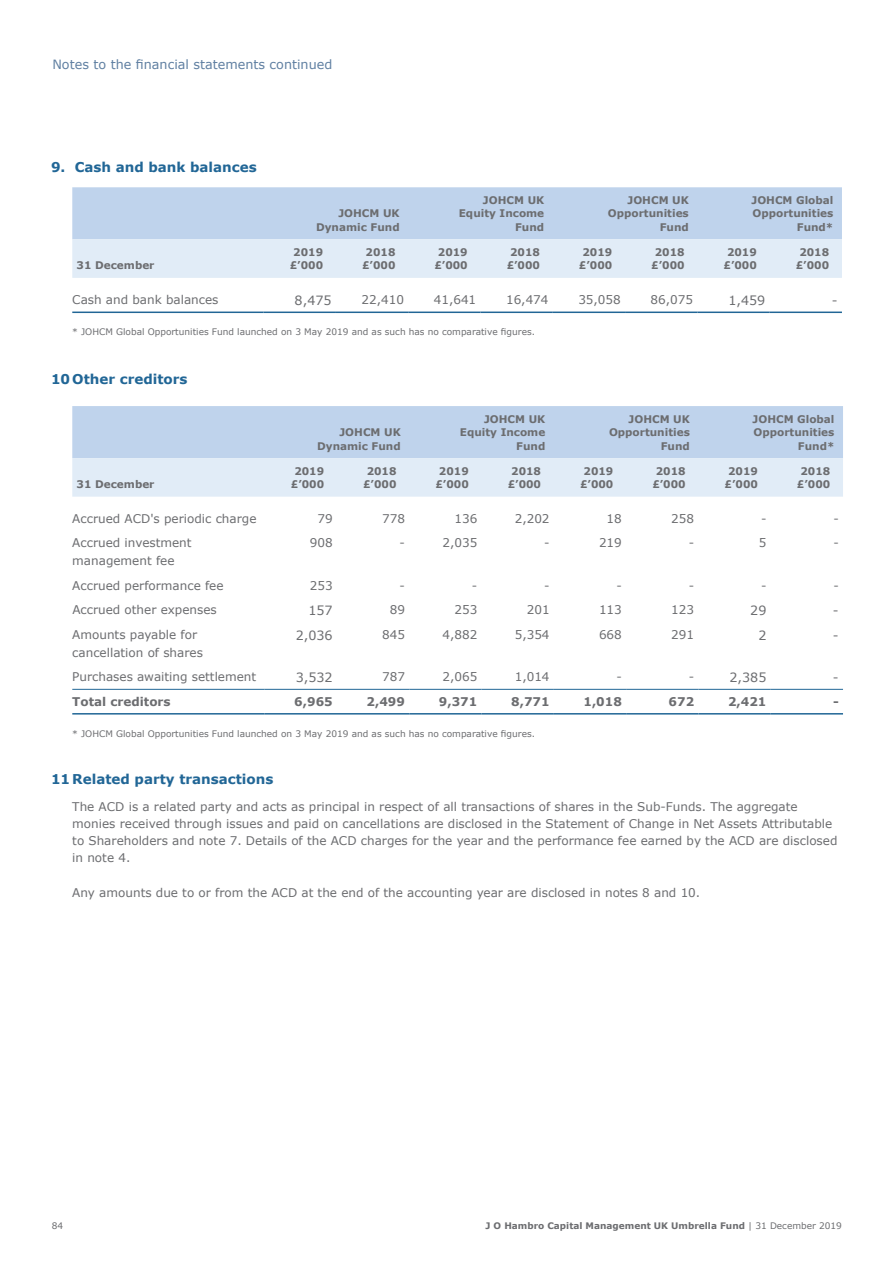
<style>
.page{position:relative;width:893px;height:1263px;background:#fff}
.page>*{position:absolute;margin:0;border:0;box-sizing:border-box;transform-origin:0 0}
.t1{font:700 13.5px "Verdana";color:#216696}
.t2{font:12.75px "Verdana";color:#6080a2}
.t3{font:12.75px "Verdana";color:#6c6d70}
.t4{font:12px/17.2px "Verdana";color:#6c6d70}
.t5{font:700 12px "Verdana";color:#6c6d70}
.t6{font:700 10.5px/13.5px "Verdana";color:#6c6d70;text-align:center}
.t7{font:9px "Verdana";color:#6c6d70}
.t8{font:700 9px "Verdana";color:#6c6d70}
.s1{font-weight:400}
</style>
<div class="page">
<svg style="left:72px;top:187px;width:770px;height:91px;background:#cdddf0"></svg>
<hr style="left:72px;top:312px;width:192px;height:1px;background:#216696">
<hr style="left:264px;top:312px;width:72px;height:1px;background:#216696">
<hr style="left:336px;top:312px;width:72px;height:1px;background:#216696">
<hr style="left:408px;top:312px;width:72px;height:1px;background:#216696">
<hr style="left:480px;top:312px;width:73px;height:1px;background:#216696">
<hr style="left:553px;top:312px;width:72px;height:1px;background:#216696">
<hr style="left:625px;top:312px;width:72px;height:1px;background:#216696">
<hr style="left:697px;top:312px;width:73px;height:1px;background:#216696">
<hr style="left:770px;top:312px;width:72px;height:1px;background:#216696">
<svg style="left:72px;top:406px;width:771px;height:91px;background:#cdddf0"></svg>
<hr style="left:72px;top:689px;width:193px;height:1px;background:#216696">
<hr style="left:265px;top:689px;width:72px;height:1px;background:#216696">
<hr style="left:337px;top:689px;width:72px;height:1px;background:#216696">
<hr style="left:409px;top:689px;width:73px;height:1px;background:#216696">
<hr style="left:482px;top:689px;width:72px;height:1px;background:#216696">
<hr style="left:554px;top:689px;width:72px;height:1px;background:#216696">
<hr style="left:626px;top:689px;width:72px;height:1px;background:#216696">
<hr style="left:698px;top:689px;width:73px;height:1px;background:#216696">
<hr style="left:771px;top:689px;width:72px;height:1px;background:#216696">
<hr style="left:72px;top:713px;width:193px;height:1px;background:#216696">
<hr style="left:265px;top:713px;width:72px;height:1px;background:#216696">
<hr style="left:337px;top:713px;width:72px;height:1px;background:#216696">
<hr style="left:409px;top:713px;width:73px;height:1px;background:#216696">
<hr style="left:482px;top:713px;width:72px;height:1px;background:#216696">
<hr style="left:554px;top:713px;width:72px;height:1px;background:#216696">
<hr style="left:626px;top:713px;width:72px;height:1px;background:#216696">
<hr style="left:698px;top:713px;width:73px;height:1px;background:#216696">
<hr style="left:771px;top:713px;width:72px;height:1px;background:#216696">
<p class="t2" style="left:52px;top:57px;width:281px">Notes to the financial statements continued</p>
<p class="t1" style="left:51px;top:158px;width:207px">9. Cash and bank balances</p>
<p class="t6" style="left:77px;top:259px;width:79px">31 December</p>
<p class="t6" style="left:316px;top:207px;width:85px;text-align:right">JOHCM UK<br>Dynamic Fund</p>
<p class="t6" style="left:459px;top:193px;width:87px;text-align:right">JOHCM UK<br>Equity Income<br>Fund</p>
<p class="t6" style="left:608px;top:193px;width:82px;text-align:right">JOHCM UK<br>Opportunities<br>Fund</p>
<p class="t6" style="left:751px;top:193px;width:83px;text-align:right">JOHCM Global<br>Opportunities<br>Fund*</p>
<p class="t6" style="left:290px;top:245px;width:35px">2019 £’000</p>
<p class="t6" style="left:362px;top:245px;width:35px">2018 £’000</p>
<p class="t6" style="left:434px;top:245px;width:35px">2019 £’000</p>
<p class="t6" style="left:507px;top:245px;width:35px">2018 £’000</p>
<p class="t6" style="left:579px;top:245px;width:35px">2019 £’000</p>
<p class="t6" style="left:651px;top:245px;width:35px">2018 £’000</p>
<p class="t6" style="left:723px;top:245px;width:35px">2019 £’000</p>
<p class="t6" style="left:796px;top:245px;width:35px">2018 £’000</p>
<p class="t4" style="left:72px;top:291px;width:148px">Cash and bank balances</p>
<p class="t3" style="left:295px;top:292px;width:39px">8,475</p>
<p class="t4" style="left:361px;top:291px;width:44px">22,410</p>
<p class="t4" style="left:434px;top:291px;width:44px">41,641</p>
<p class="t4" style="left:506px;top:291px;width:44px">16,474</p>
<p class="t4" style="left:578px;top:291px;width:44px">35,058</p>
<p class="t4" style="left:651px;top:291px;width:44px">86,075</p>
<p class="t3" style="left:728px;top:292px;width:39px">1,459</p>
<p class="t3" style="left:832px;top:292px;width:7px">-</p>
<p class="t7" style="left:72px;top:326px;width:464px">* JOHCM Global Opportunities Fund launched on 3 May 2019 and as such has no comparative figures.</p>
<p class="t1" style="left:51px;top:371px;width:138px">10 Other creditors</p>
<p class="t6" style="left:77px;top:478px;width:79px">31 December</p>
<p class="t6" style="left:317px;top:426px;width:85px;text-align:right">JOHCM UK<br>Dynamic Fund</p>
<p class="t6" style="left:460px;top:412px;width:87px;text-align:right">JOHCM UK<br>Equity Income<br>Fund</p>
<p class="t6" style="left:609px;top:412px;width:82px;text-align:right">JOHCM UK<br>Opportunities<br>Fund</p>
<p class="t6" style="left:753px;top:412px;width:83px;text-align:right">JOHCM Global<br>Opportunities<br>Fund*</p>
<p class="t6" style="left:291px;top:464px;width:35px">2019 £’000</p>
<p class="t6" style="left:363px;top:464px;width:35px">2018 £’000</p>
<p class="t6" style="left:435px;top:464px;width:35px">2019 £’000</p>
<p class="t6" style="left:508px;top:464px;width:35px">2018 £’000</p>
<p class="t6" style="left:580px;top:464px;width:35px">2019 £’000</p>
<p class="t6" style="left:652px;top:464px;width:35px">2018 £’000</p>
<p class="t6" style="left:725px;top:464px;width:35px">2019 £’000</p>
<p class="t6" style="left:797px;top:464px;width:35px">2018 £’000</p>
<p class="t4" style="left:72px;top:510px;width:186px">Accrued ACD's periodic charge</p>
<p class="t4" style="left:317px;top:510px;width:17px">79</p>
<p class="t4" style="left:382px;top:510px;width:24px">778</p>
<p class="t4" style="left:454px;top:510px;width:24px">136</p>
<p class="t4" style="left:515px;top:510px;width:36px">2,202</p>
<p class="t4" style="left:607px;top:510px;width:17px">18</p>
<p class="t4" style="left:671px;top:510px;width:24px">258</p>
<p class="t4" style="left:761px;top:510px;width:7px">-</p>
<p class="t4" style="left:833px;top:510px;width:7px">-</p>
<p class="t4" style="left:72px;top:534px;width:121px;line-height:18px">Accrued investment management fee</p>
<p class="t4" style="left:310px;top:534px;width:24px">908</p>
<p class="t4" style="left:400px;top:534px;width:7px">-</p>
<p class="t4" style="left:442px;top:534px;width:36px">2,035</p>
<p class="t4" style="left:544px;top:534px;width:7px">-</p>
<p class="t4" style="left:599px;top:534px;width:24px">219</p>
<p class="t4" style="left:689px;top:534px;width:7px">-</p>
<p class="t4" style="left:759px;top:534px;width:9px">5</p>
<p class="t4" style="left:833px;top:534px;width:7px">-</p>
<p class="t4" style="left:72px;top:577px;width:153px">Accrued performance fee</p>
<p class="t4" style="left:310px;top:577px;width:24px">253</p>
<p class="t4" style="left:400px;top:577px;width:7px">-</p>
<p class="t4" style="left:472px;top:577px;width:7px">-</p>
<p class="t4" style="left:544px;top:577px;width:7px">-</p>
<p class="t4" style="left:616px;top:577px;width:7px">-</p>
<p class="t4" style="left:689px;top:577px;width:7px">-</p>
<p class="t4" style="left:761px;top:577px;width:7px">-</p>
<p class="t4" style="left:833px;top:577px;width:7px">-</p>
<p class="t4" style="left:72px;top:601px;width:146px">Accrued other expenses</p>
<p class="t3" style="left:308px;top:602px;width:26px">157</p>
<p class="t4" style="left:390px;top:601px;width:17px">89</p>
<p class="t4" style="left:454px;top:601px;width:24px">253</p>
<p class="t4" style="left:527px;top:601px;width:24px">201</p>
<p class="t4" style="left:599px;top:601px;width:24px">113</p>
<p class="t4" style="left:671px;top:601px;width:24px">123</p>
<p class="t3" style="left:750px;top:602px;width:18px">29</p>
<p class="t3" style="left:833px;top:602px;width:7px">-</p>
<p class="t4" style="left:72px;top:626px;width:132px">Amounts payable for cancellation of shares</p>
<p class="t3" style="left:296px;top:627px;width:39px">2,036</p>
<p class="t4" style="left:382px;top:626px;width:24px">845</p>
<p class="t4" style="left:442px;top:626px;width:36px">4,882</p>
<p class="t4" style="left:515px;top:626px;width:36px">5,354</p>
<p class="t4" style="left:599px;top:626px;width:24px">668</p>
<p class="t4" style="left:671px;top:626px;width:24px">291</p>
<p class="t3" style="left:758px;top:627px;width:10px">2</p>
<p class="t3" style="left:833px;top:627px;width:7px">-</p>
<p class="t4" style="left:72px;top:668px;width:185px">Purchases awaiting settlement</p>
<p class="t3" style="left:296px;top:669px;width:39px">3,532</p>
<p class="t4" style="left:382px;top:668px;width:24px">787</p>
<p class="t4" style="left:442px;top:668px;width:36px">2,065</p>
<p class="t4" style="left:515px;top:668px;width:36px">1,014</p>
<p class="t4" style="left:616px;top:668px;width:7px">-</p>
<p class="t4" style="left:689px;top:668px;width:7px">-</p>
<p class="t3" style="left:729px;top:669px;width:39px">2,385</p>
<p class="t3" style="left:833px;top:669px;width:7px">-</p>
<p class="t5" style="left:72px;top:694px;width:100px">Total creditors</p>
<p class="t5" style="left:294px;top:694px;width:40px">6,965</p>
<p class="t5" style="left:367px;top:694px;width:40px">2,499</p>
<p class="t5" style="left:439px;top:694px;width:40px">9,371</p>
<p class="t5" style="left:511px;top:694px;width:40px">8,771</p>
<p class="t5" style="left:583px;top:694px;width:40px">1,018</p>
<p class="t5" style="left:669px;top:694px;width:27px">672</p>
<p class="t5" style="left:728px;top:694px;width:40px">2,421</p>
<p class="t5" style="left:833px;top:694px;width:7px">-</p>
<p class="t7" style="left:72px;top:727px;width:464px">* JOHCM Global Opportunities Fund launched on 3 May 2019 and as such has no comparative figures.</p>
<p class="t1" style="left:51px;top:771px;width:224px">11Related party transactions</p>
<p class="t4" style="left:72px;top:798px;width:767px">The ACD is a related party and acts as principal in respect of all transactions of shares in the Sub-Funds. The aggregate monies received through issues and paid on cancellations are disclosed in the Statement of Change in Net Assets Attributable to Shareholders and note 7. Details of the ACD charges for the year and the performance fee earned by the ACD are disclosed in note 4.</p>
<p class="t4" style="left:72px;top:884px;width:629px">Any amounts due to or from the ACD at the end of the accounting year are disclosed in notes 8 and 10.</p>
<p class="t7" style="left:52px;top:1220px;width:13px">84</p>
<p class="t8" style="left:486px;top:1220px;width:358px">J O Hambro Capital Management UK Umbrella Fund <span class="s1">| 31 December 2019</span></p>
</div>
